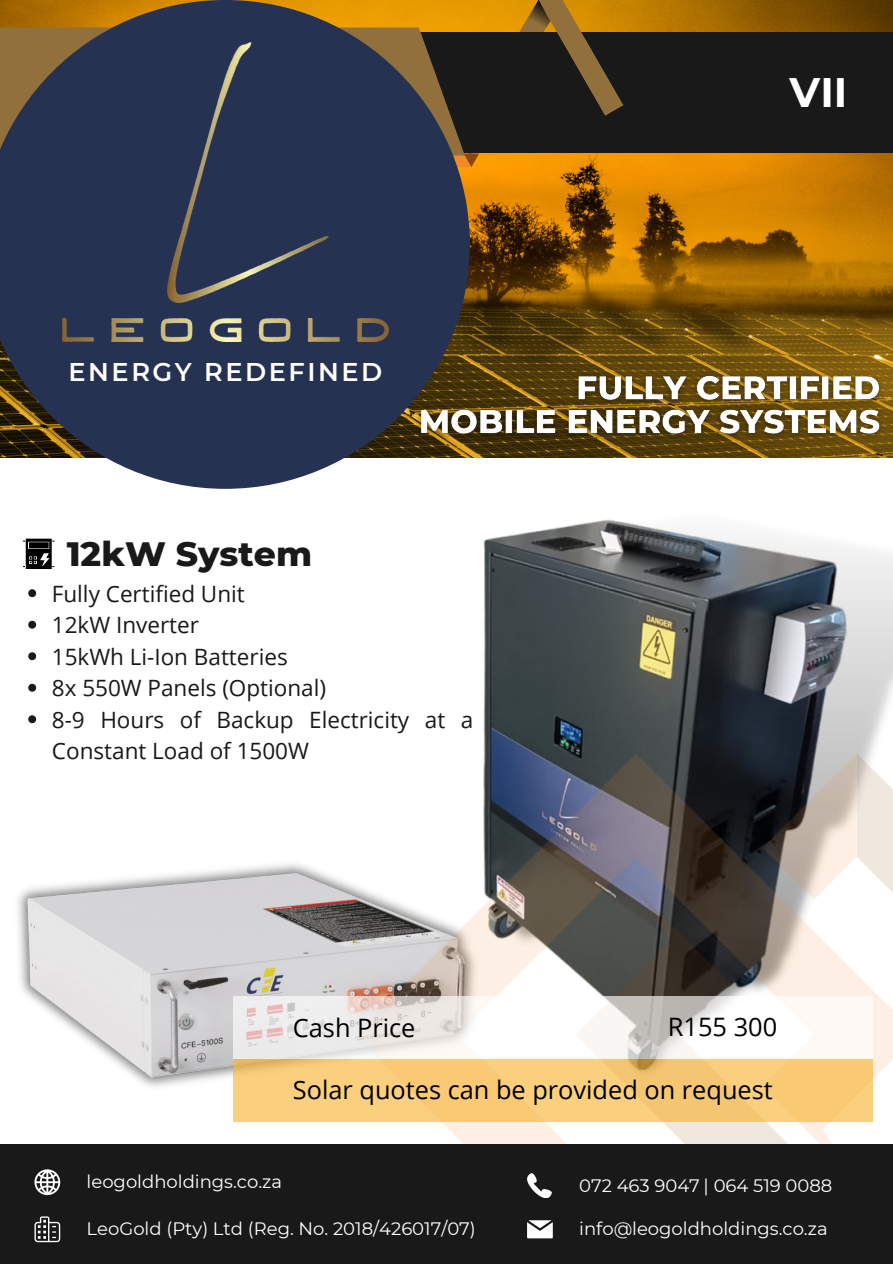
<style>
.page{position:relative;width:893px;height:1264px;background:#fff}
.page>*{position:absolute;margin:0;border:0;box-sizing:border-box;transform-origin:0 0}
.t1{font:700 41.1px "Montserrat";color:#fff}
.t2{font:800 34.5px "Montserrat";color:#191919}
.t3{font:600 25.65px "Montserrat";letter-spacing:.1em;color:#fff}
.t4{font:25.35px "Open Sans";color:#000}
.t5{font:22.5px/31.5px "Open Sans";color:#191919}
.t6{font:18px "Montserrat";color:#fff}
</style>
<div class="page">
<img style="left:470px;top:0;width:422px;height:457px">
<div style="left:395px;top:33px;width:497px;height:120px;background:#191919"></div>
<svg style="left:470px;top:0;width:153px;height:167px"></svg>
<img style="left:483px;top:519px;width:409px;height:234px">
<img style="left:18px;top:863px;width:336px;height:259px">
<svg style="left:354px;top:753px;width:221px;height:391px"></svg>
<svg style="left:575px;top:753px;width:317px;height:391px"></svg>
<svg style="left:0;top:0;width:470px;height:489px;background:#424551"></svg>
<img style="left:167px;top:43px;width:161px;height:259px">
<img style="left:63px;top:319px;width:325px;height:22px">
<div style="left:0;top:1144px;width:892px;height:119px;background:#191919"></div>
<svg style="left:34px;top:1169px;width:26px;height:26px"></svg>
<svg style="left:527px;top:1220px;width:25px;height:18px"></svg>
<svg style="left:527px;top:1173px;width:24px;height:24px"></svg>
<svg style="left:34px;top:1216px;width:26px;height:26px"></svg>
<img style="left:410px;top:366px;width:481px;height:81px">
<svg style="left:23px;top:538px;width:31px;height:31px"></svg>
<svg style="left:28px;top:589px;width:8px;height:8px"></svg>
<svg style="left:28px;top:620px;width:8px;height:8px"></svg>
<svg style="left:28px;top:652px;width:8px;height:8px"></svg>
<svg style="left:28px;top:683px;width:8px;height:8px"></svg>
<svg style="left:28px;top:715px;width:8px;height:8px"></svg>
<div style="left:233px;top:1059px;width:639px;height:62px;background:#facf7e"></div>
<svg style="left:233px;top:996px;width:639px;height:63px"></svg>
<p class="t3" style="left:69px;top:356px;width:315px">ENERGY REDEFINED</p>
<p class="t2" style="left:67px;top:533px;width:247px">12kW System</p>
<p class="t5" style="left:52px;top:577px;width:194px">Fully Certified Unit</p>
<p class="t5" style="left:52px;top:608px;width:149px">12kW Inverter</p>
<p class="t5" style="left:52px;top:640px;width:237px">15kWh Li-Ion Batteries</p>
<p class="t5" style="left:52px;top:671px;width:276px">8x 550W Panels (Optional)</p>
<p class="t5" style="left:52px;top:703px;width:423px">8-9 Hours of Backup Electricity at a<br>Constant Load of 1500W</p>
<p class="t1" style="left:789px;top:67px;width:59px">VII</p>
<p class="t4" style="left:293px;top:1010px;width:124px">Cash Price</p>
<p class="t4" style="left:667px;top:1009px;width:111px">R155 300</p>
<p class="t4" style="left:293px;top:1071px;width:481px">Solar quotes can be provided on request</p>
<p class="t6" style="left:87px;top:1170px;width:197px">leogoldholdings.co.za</p>
<p class="t6" style="left:87px;top:1217px;width:390px">LeoGold (Pty) Ltd (Reg. No. 2018/426017/07)</p>
<p class="t6" style="left:579px;top:1174px;width:255px">072 463 9047 | 064 519 0088</p>
<p class="t6" style="left:579px;top:1217px;width:250px">info@leogoldholdings.co.za</p>
</div>
